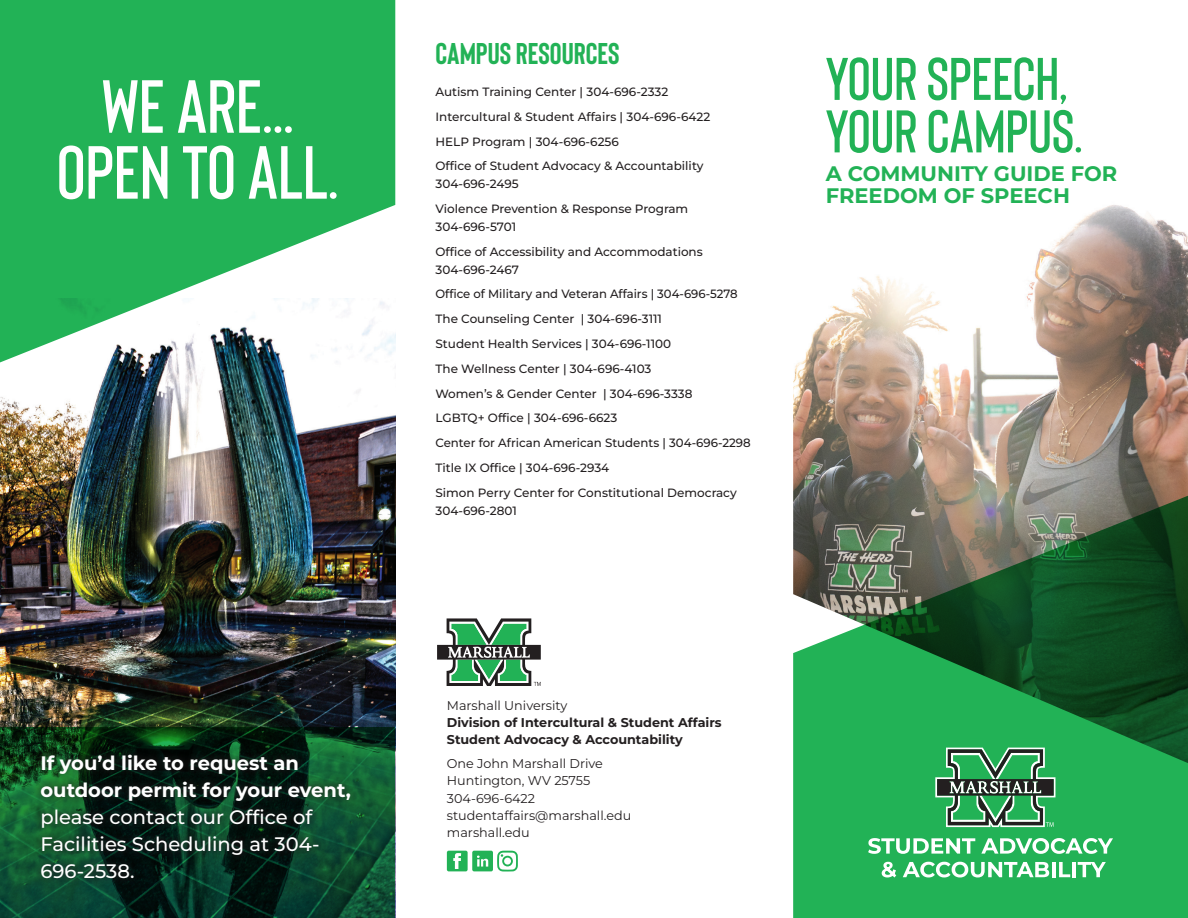
<style>
.page{position:relative;width:1188px;height:918px;background:#fff}
.page>*{position:absolute;margin:0;border:0;box-sizing:border-box;transform-origin:0 0}
.t1{font:600 75px/66px "Bison";color:#fff;text-align:center}
.t2{font:600 60px/52.5px "Bison";color:#22b256}
.t3{font:700 30px "Bison";color:#22b256}
.t4{font:700 21px/22.5px "Montserrat";color:#22b256}
.t5{font:500 19.5px/27px "Montserrat";color:#fff}
.t6{font:700 19.5px/27px "Montserrat";color:#fff}
.t7{font:12.75px/17.2px "Montserrat";color:#231f20}
.t8{font:700 12.75px/17.2px "Montserrat";color:#231f20}
.t9{font:500 12px/24.8px "Montserrat";color:#231f20}
</style>
<div class="page">
<img style="left:0;top:368px;width:395px;height:359px">
<svg style="left:0;top:0;width:395px;height:368px;fill:#22b256"></svg>
<img style="left:793px;top:205px;width:395px;height:285px">
<svg style="left:447px;top:851px;width:71px;height:21px"></svg>
<svg style="left:0;top:727px;width:395px;height:191px;background:#0a4226"></svg>
<svg style="left:437px;top:618px;width:104px;height:68px"></svg>
<svg style="left:793px;top:490px;width:395px;height:428px;background:#30874b"></svg>
<div style="left:33px;top:746px;width:325px;height:140px;background:#231f20;opacity:.75"></div>
<svg style="left:935px;top:748px;width:120px;height:79px;background:#509668"></svg>
<svg style="left:868px;top:838px;width:107px;height:16px"></svg>
<svg style="left:981px;top:838px;width:132px;height:16px"></svg>
<svg style="left:882px;top:862px;width:14px;height:16px"></svg>
<svg style="left:903px;top:862px;width:146px;height:16px"></svg>
<hr style="left:1052px;top:862px;width:3px;height:15px;background:#fff">
<svg style="left:1059px;top:862px;width:11px;height:15px"></svg>
<hr style="left:1072px;top:862px;width:4px;height:15px;background:#fff">
<svg style="left:1078px;top:862px;width:28px;height:15px"></svg>
<h1 class="t1" style="left:57px;top:70px;width:283px">WE ARE...<br>OPEN TO ALL.</h1>
<h3 class="t6" style="left:40px;top:749px;width:312px">If you’d like to request an outdoor permit for your event,</h3>
<h3 class="t5" style="left:40px;top:803px;width:280px">please contact our Office of<br>Facilities Scheduling at 304-<br>696-2538.</h3>
<h3 class="t3" style="left:435px;top:35px;width:186px">CAMPUS RESOURCES</h3>
<p class="t9" style="left:435px;top:79px;width:276px">Autism Training Center | 304-696-2332<br>Intercultural &amp; Student Affairs | 304-696-6422<br>HELP Program | 304-696-6256<br>Office of Student Advocacy &amp; Accountability</p>
<p class="t9" style="left:435px;top:171px;width:254px">304-696-2495<br>Violence Prevention &amp; Response Program</p>
<p class="t9" style="left:435px;top:214px;width:269px">304-696-5701<br>Office of Accessibility and Accommodations</p>
<p class="t9" style="left:435px;top:257px;width:317px">304-696-2467<br>Office of Military and Veteran Affairs | 304-696-5278<br>The Counseling Center | 304-696-3111<br>Student Health Services | 304-696-1100<br>The Wellness Center | 304-696-4103<br>Women’s &amp; Gender Center | 304-696-3338<br>LGBTQ+ Office | 304-696-6623<br>Center for African American Students | 304-696-2298<br>Title IX Office | 304-696-2934<br>Simon Perry Center for Constitutional Democracy</p>
<p class="t9" style="left:435px;top:498px;width:83px">304-696-2801</p>
<p class="t7" style="left:447px;top:696px;width:122px">Marshall University</p>
<p class="t8" style="left:447px;top:714px;width:276px">Division of Intercultural &amp; Student Affairs<br>Student Advocacy &amp; Accountability</p>
<p class="t7" style="left:447px;top:755px;width:186px">One John Marshall Drive<br>Huntington, WV 25755<br>304-696-6422 studentaffairs@marshall.edu marshall.edu</p>
<h2 class="t2" style="left:826px;top:50px;width:258px">YOUR SPEECH,<br>YOUR CAMPUS.</h2>
<h3 class="t4" style="left:826px;top:162px;width:293px">A COMMUNITY GUIDE FOR<br>FREEDOM OF SPEECH</h3>
</div>
